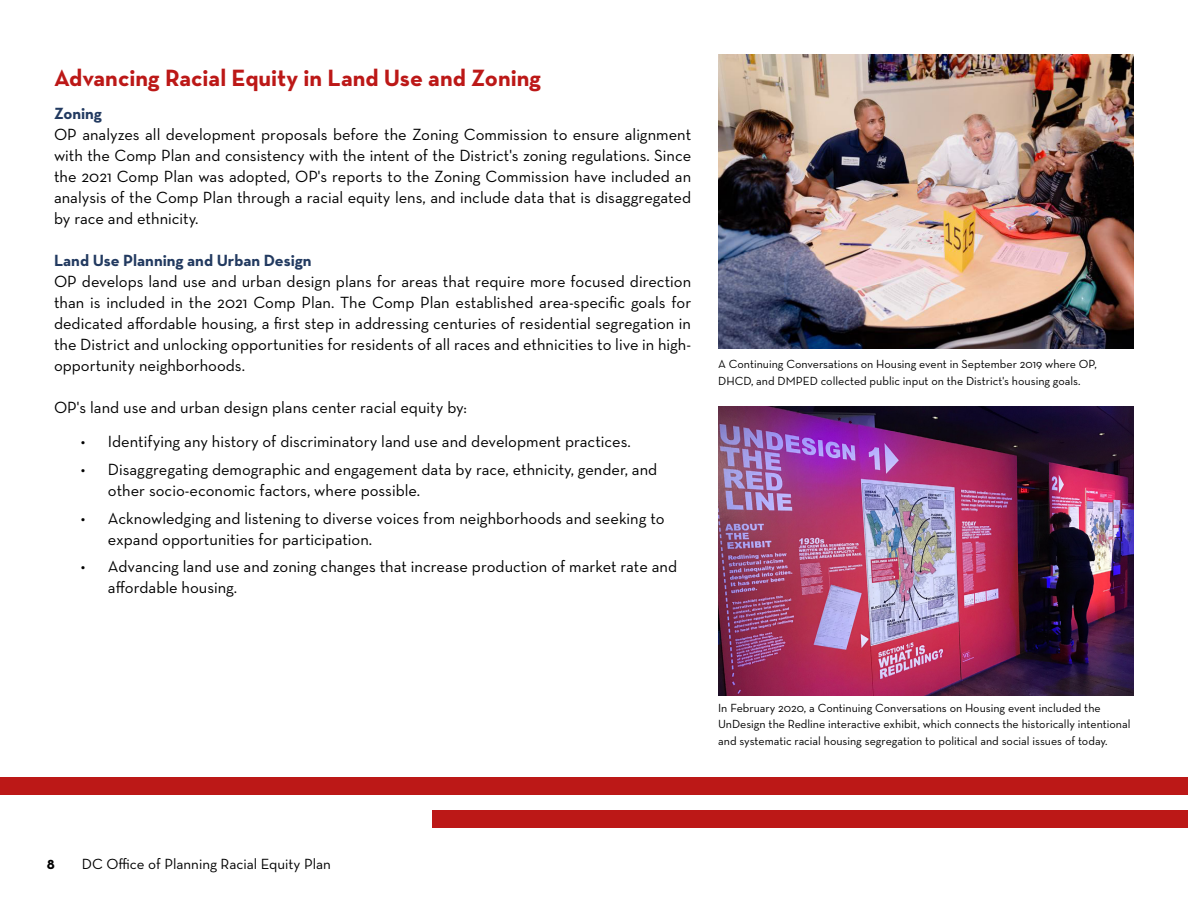
<style>
.page{position:relative;width:1188px;height:918px;background:#fff}
.page>*{position:absolute;margin:0;border:0;box-sizing:border-box;transform-origin:0 0}
.t1{font:700 24px "Neutra Text";color:#bc1817}
.t2{font:16.5px/21px "Neutra Text";color:#000}
.t3{font:700 16.5px "Neutra Text";color:#223a60}
.t4{font:15px "Neutra Text";color:#000}
.t5{font:700 15px "Neutra Text";color:#000}
.t6{font:12px/16.5px "Neutra Text";color:#000}
</style>
<div class="page">
<img style="left:718px;top:54px;width:415px;height:295px">
<img style="left:718px;top:407px;width:416px;height:288px">
<div style="left:432px;top:810px;width:756px;height:17px;background:#bc1817"></div>
<div style="left:0;top:778px;width:1188px;height:17px;background:#bc1817"></div>
<h1 class="t1" style="left:54px;top:63px;width:489px">Advancing Racial Equity in Land Use and Zoning</h1>
<p class="t3" style="left:54px;top:103px;width:49px">Zoning</p>
<p class="t2" style="left:54px;top:123px;width:639px;text-align:justify">OP analyzes all development proposals before the Zoning Commission to ensure alignment with the Comp Plan and consistency with the intent of the District's zoning regulations. Since the 2021 Comp Plan was adopted, OP's reports to the Zoning Commission have included an analysis of the Comp Plan through a racial equity lens, and include data that is disaggregated by race and ethnicity.</p>
<p class="t3" style="left:54px;top:250px;width:259px">Land Use Planning and Urban Design</p>
<p class="t2" style="left:54px;top:270px;width:639px;text-align:justify">OP develops land use and urban design plans for areas that require more focused direction than is included in the 2021 Comp Plan. The Comp Plan established area-specific goals for dedicated affordable housing, a first step in addressing centuries of residential segregation in the District and unlocking opportunities for residents of all races and ethnicities to live in high&shy;opportunity neighborhoods.</p>
<p class="t2" style="left:54px;top:396px;width:415px">OP's land use and urban design plans center racial equity by:</p>
<p class="t2" style="left:81px;top:431px;width:551px">• Identifying any history of discriminatory land use and development practices.</p>
<p class="t2" style="left:108px;top:459px;width:551px;text-indent:-27px">• Disaggregating demographic and engagement data by race, ethnicity, gender, and other socio-economic factors, where possible.</p>
<p class="t2" style="left:108px;top:507px;width:558px;text-indent:-27px">• Acknowledging and listening to diverse voices from neighborhoods and seeking to expand opportunities for participation.</p>
<p class="t2" style="left:108px;top:556px;width:571px;text-indent:-27px">• Advancing land use and zoning changes that increase production of market rate and affordable housing.</p>
<p class="t6" style="left:718px;top:356px;width:380px">A Continuing Conversations on Housing event in September 2019 where OP,<br>DHCD, and DMPED collected public input on the District's housing goals.</p>
<p class="t6" style="left:718px;top:699px;width:414px">In February 2020, a Continuing Conversations on Housing event included the<br>UnDesign the Redline interactive exhibit, which connects the historically intentional and systematic racial housing segregation to political and social issues of today.</p>
<p class="t5" style="left:47px;top:855px;width:10px">8</p>
<p class="t4" style="left:82px;top:855px;width:251px">DC Office of Planning Racial Equity Plan</p>
</div>
